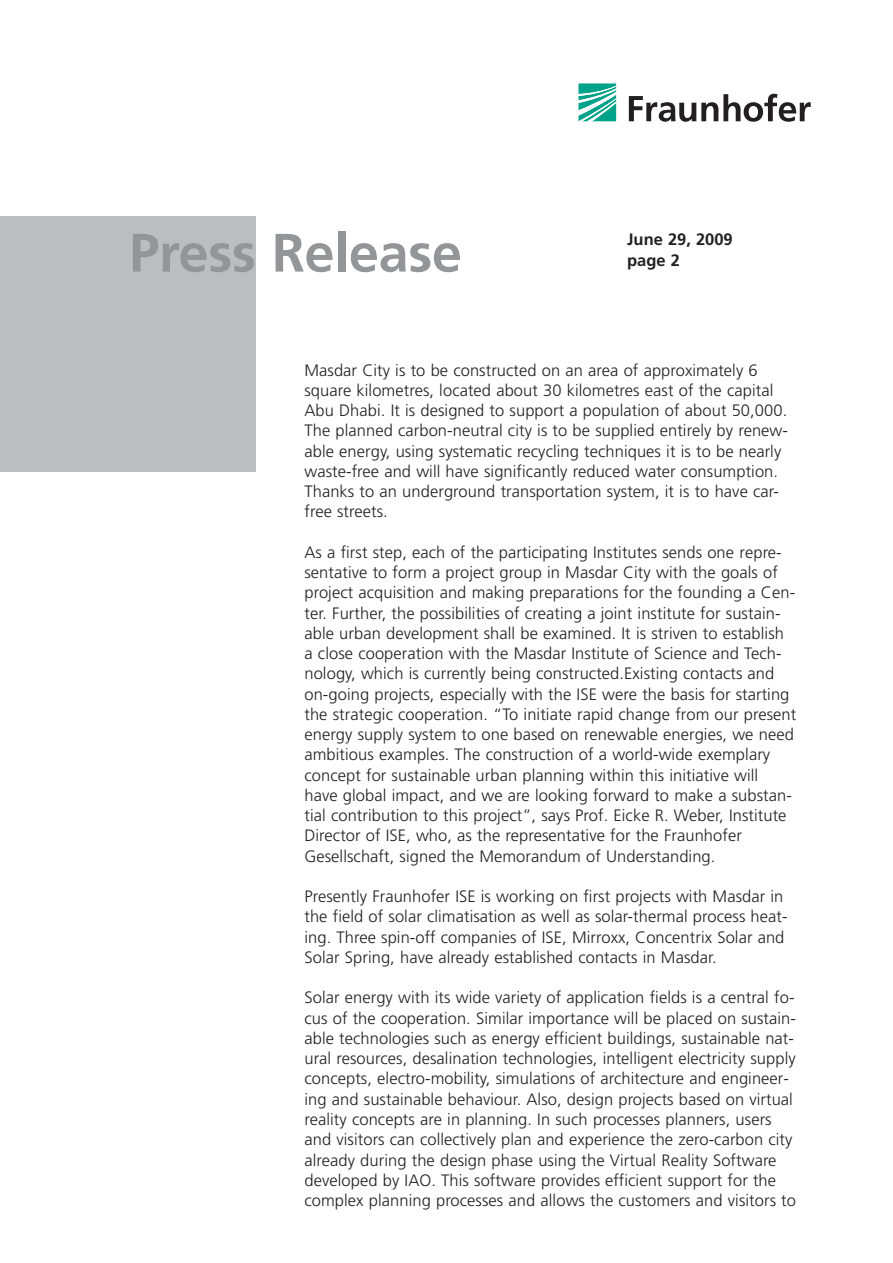
<style>
.page{position:relative;width:893px;height:1263px;background:#fff}
.page>*{position:absolute;margin:0;border:0;box-sizing:border-box;transform-origin:0 0}
.t1{font:700 54px "Frutiger Fh G";letter-spacing:-.005em;color:#939598}
.t2{font:300 16.5px/20.2px "Frutiger Fh G";letter-spacing:.005em;color:#231f20}
.t3{font:700 16.5px "Frutiger Fh G";color:#231f20}
</style>
<div class="page">
<div style="left:0;top:217px;width:255px;height:255px;background:#bcbdc0"></div>
<svg style="left:578px;top:83px;width:38px;height:38px"></svg>
<svg style="left:629px;top:94px;width:182px;height:28px"></svg>
<h1 class="t1" style="left:129px;top:231px;width:334px">Press Release</h1>
<p class="t3" style="left:627px;top:233px;width:107px">June 29, 2009</p>
<p class="t3" style="left:627px;top:253px;width:54px">page 2</p>
<p class="t2" style="left:304px;top:361px;width:485px">Masdar City is to be constructed on an area of approximately 6 square kilometres, located about 30 kilometres east of the capital Abu Dhabi. It is designed to support a population of about 50,000.<br>The planned carbon-neutral city is to be supplied entirely by renew&shy;able energy, using systematic recycling techniques it is to be nearly waste-free and will have significantly reduced water consumption.<br>Thanks to an underground transportation system, it is to have car&shy;free streets.</p>
<p class="t2" style="left:304px;top:543px;width:493px">As a first step, each of the participating Institutes sends one repre&shy;sentative to form a project group in Masdar City with the goals of project acquisition and making preparations for the founding a Cen&shy;ter. Further, the possibilities of creating a joint institute for sustain&shy;able urban development shall be examined. It is striven to establish a close cooperation with the Masdar Institute of Science and Tech&shy;nology, which is currently being constructed.Existing contacts and on-going projects, especially with the ISE were the basis for starting the strategic cooperation. “To initiate rapid change from our present energy supply system to one based on renewable energies, we need ambitious examples. The construction of a world-wide exemplary concept for sustainable urban planning within this initiative will<br>have global impact, and we are looking forward to make a substan&shy;tial contribution to this project”, says Prof. Eicke R. Weber, Institute Director of ISE, who, as the representative for the Fraunhofer Gesellschaft, signed the Memorandum of Understanding.</p>
<p class="t2" style="left:304px;top:888px;width:485px">Presently Fraunhofer ISE is working on first projects with Masdar in the field of solar climatisation as well as solar-thermal process heat&shy;ing. Three spin-off companies of ISE, Mirroxx, Concentrix Solar and Solar Spring, have already established contacts in Masdar.</p>
<p class="t2" style="left:304px;top:989px;width:493px">Solar energy with its wide variety of application fields is a central fo&shy;cus of the cooperation. Similar importance will be placed on sustain&shy;able technologies such as energy efficient buildings, sustainable nat&shy;ural resources, desalination technologies, intelligent electricity supply concepts, electro-mobility, simulations of architecture and engineer&shy;ing and sustainable behaviour. Also, design projects based on virtual reality concepts are in planning. In such processes planners, users and visitors can collectively plan and experience the zero-carbon city already during the design phase using the Virtual Reality Software developed by IAO. This software provides efficient support for the complex planning processes and allows the customers and visitors to</p>
</div>
